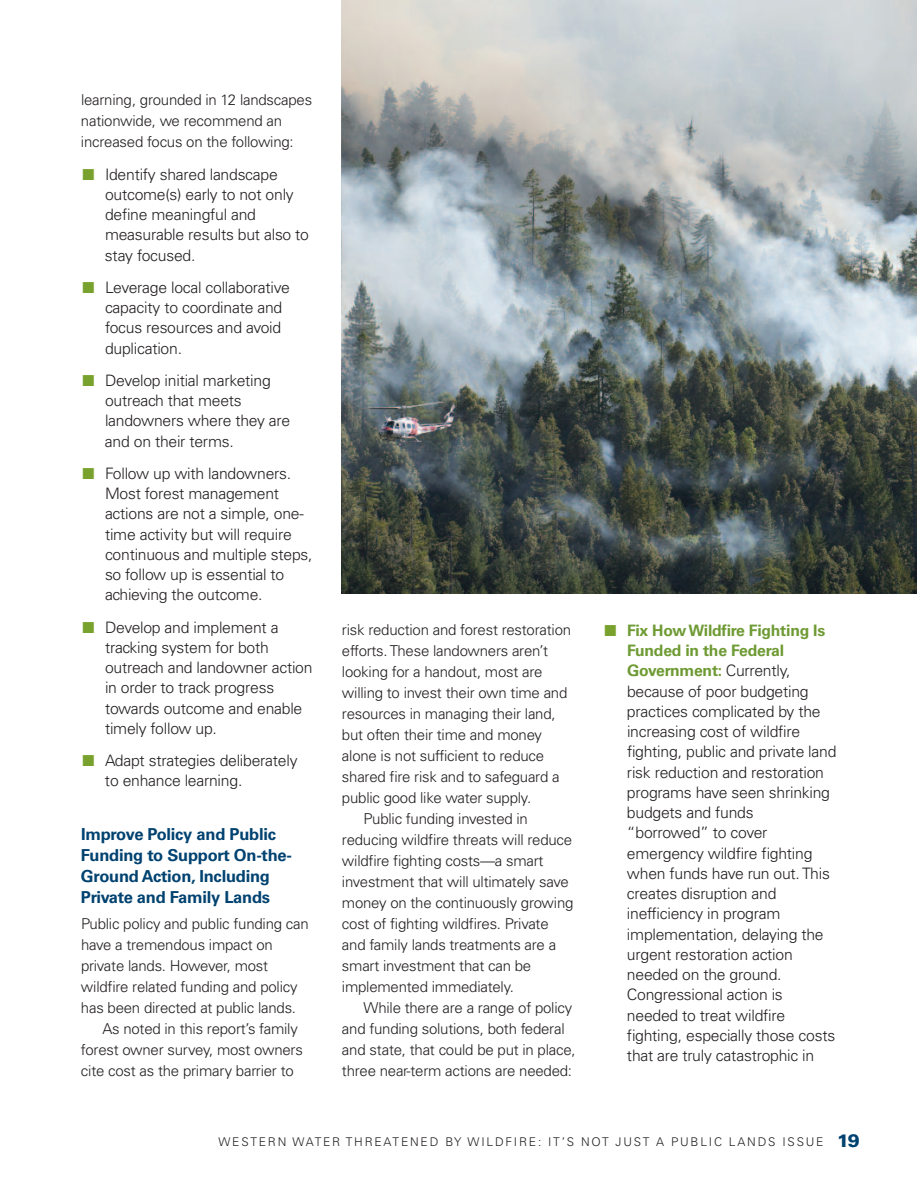
<style>
.page{position:relative;width:918px;height:1188px;background:#fff}
.page>*{position:absolute;margin:0;border:0;box-sizing:border-box;transform-origin:0 0}
.t1{font:700 16.5px/21px "Univers";letter-spacing:-.015em;color:#004270}
.t2{font:300 15.75px/20.2px "Univers";letter-spacing:-.015em;color:#231f20}
.t3{font:300 15px/21px "Univers";letter-spacing:-.015em;color:#231f20}
.t4{font:300 12px "Univers";letter-spacing:.15em;color:#231f20}
.s1{color:#78a22d}
.s2{font-weight:700;color:#6e9a34}
.s3{font-weight:900;font-size:18px;color:#004270}
</style>
<div class="page">
<img style="left:342px;top:0;width:575px;height:594px">
<p class="t3" style="left:81px;top:91px;width:233px">learning, grounded in 12 landscapes nationwide, we recommend an increased focus on the following:</p>
<p class="t2" style="left:105px;top:165px;width:206px;text-indent:-22px"><span class="s1">■</span> Identify shared landscape outcome(s) early to not only define meaningful and measurable results but also to stay focused.</p>
<p class="t2" style="left:105px;top:279px;width:186px;text-indent:-23px"><span class="s1">■</span> Leverage local collaborative capacity to coordinate and focus resources and avoid duplication.</p>
<p class="t2" style="left:105px;top:372px;width:187px;text-indent:-22px"><span class="s1">■</span> Develop initial marketing outreach that meets landowners where they are and on their terms.</p>
<p class="t2" style="left:105px;top:465px;width:209px;text-indent:-23px"><span class="s1">■</span> Follow up with landowners.<br>Most forest management actions are not a simple, one&shy;time activity but will require continuous and multiple steps, so follow up is essential to achieving the outcome.</p>
<p class="t2" style="left:105px;top:618px;width:209px;text-indent:-22px"><span class="s1">■</span> Develop and implement a tracking system for both outreach and landowner action in order to track progress towards outcome and enable timely follow up.</p>
<p class="t2" style="left:105px;top:752px;width:194px;text-indent:-22px"><span class="s1">■</span> Adapt strategies deliberately to enhance learning.</p>
<p class="t1" style="left:81px;top:825px;width:213px">Improve Policy and Public<br>Funding to Support On-the-<br>Ground Action, Including<br>Private and Family Lands</p>
<p class="t3" style="left:81px;top:914px;width:229px">Public policy and public funding can</p>
<p class="t3" style="left:81px;top:935px;width:193px">have a tremendous impact on</p>
<p class="t3" style="left:81px;top:956px;width:189px">private lands. However, most</p>
<p class="t3" style="left:81px;top:977px;width:218px">wildfire related funding and policy</p>
<p class="t3" style="left:81px;top:998px;width:217px">has been directed at public lands.</p>
<p class="t3" style="left:103px;top:1019px;width:197px">As noted in this report’s family</p>
<p class="t3" style="left:81px;top:1040px;width:223px">forest owner survey, most owners</p>
<p class="t3" style="left:81px;top:1061px;width:214px">cite cost as the primary barrier to</p>
<p class="t3" style="left:342px;top:620px;width:231px">risk reduction and forest restoration</p>
<p class="t3" style="left:342px;top:641px;width:208px">efforts.These landowners aren’t</p>
<p class="t3" style="left:342px;top:662px;width:202px">looking for a handout, most are</p>
<p class="t3" style="left:342px;top:683px;width:227px">willing to invest their own time and</p>
<p class="t3" style="left:342px;top:704px;width:215px">resources in managing their land,</p>
<p class="t3" style="left:342px;top:725px;width:202px">but often their time and money</p>
<p class="t3" style="left:342px;top:746px;width:204px">alone is not sufficient to reduce</p>
<p class="t3" style="left:342px;top:767px;width:219px">shared fire risk and to safeguard a</p>
<p class="t3" style="left:342px;top:788px;width:191px">public good like water supply.</p>
<p class="t3" style="left:364px;top:809px;width:166px">Public funding invested in</p>
<p class="t3" style="left:342px;top:830px;width:232px">reducing wildfire threats will reduce</p>
<p class="t3" style="left:342px;top:851px;width:203px">wildfire fighting costs—a smart</p>
<p class="t3" style="left:342px;top:872px;width:228px">investment that will ultimately save</p>
<p class="t3" style="left:342px;top:893px;width:233px">money on the continuously growing</p>
<p class="t3" style="left:342px;top:914px;width:208px">cost of fighting wildfires. Private</p>
<p class="t3" style="left:342px;top:935px;width:216px">and family lands treatments are a</p>
<p class="t3" style="left:342px;top:956px;width:191px">smart investment that can be</p>
<p class="t3" style="left:342px;top:977px;width:174px">implemented immediately.</p>
<p class="t3" style="left:364px;top:998px;width:210px">While there are a range of policy</p>
<p class="t3" style="left:342px;top:1019px;width:224px">and funding solutions, both federal</p>
<p class="t3" style="left:342px;top:1040px;width:235px">and state, that could be put in place,</p>
<p class="t3" style="left:342px;top:1061px;width:232px">three near-term actions are needed:</p>
<p class="t2" style="left:627px;top:622px;width:211px;text-indent:-22px"><span class="s1">■</span> <span class="s2">Fix HowWildfire Fighting Is<br>Funded in the Federal<br>Government:</span> Currently, because of poor budgeting practices complicated by the increasing cost of wildfire fighting, public and private land risk reduction and restoration programs have seen shrinking budgets and funds “borrowed” to cover emergency wildfire fighting when funds have run out.This creates disruption and inefficiency in program implementation, delaying the urgent restoration action needed on the ground.<br>Congressional action is needed to treat wildfire fighting, especially those costs that are truly catastrophic in</p>
<p class="t4" style="left:219px;top:1138px;width:643px">WESTERN WATER THREATENED BY WILDFIRE: IT’S NOT JUST A PUBLIC LANDS ISSUE <span class="s3">19</span></p>
</div>
